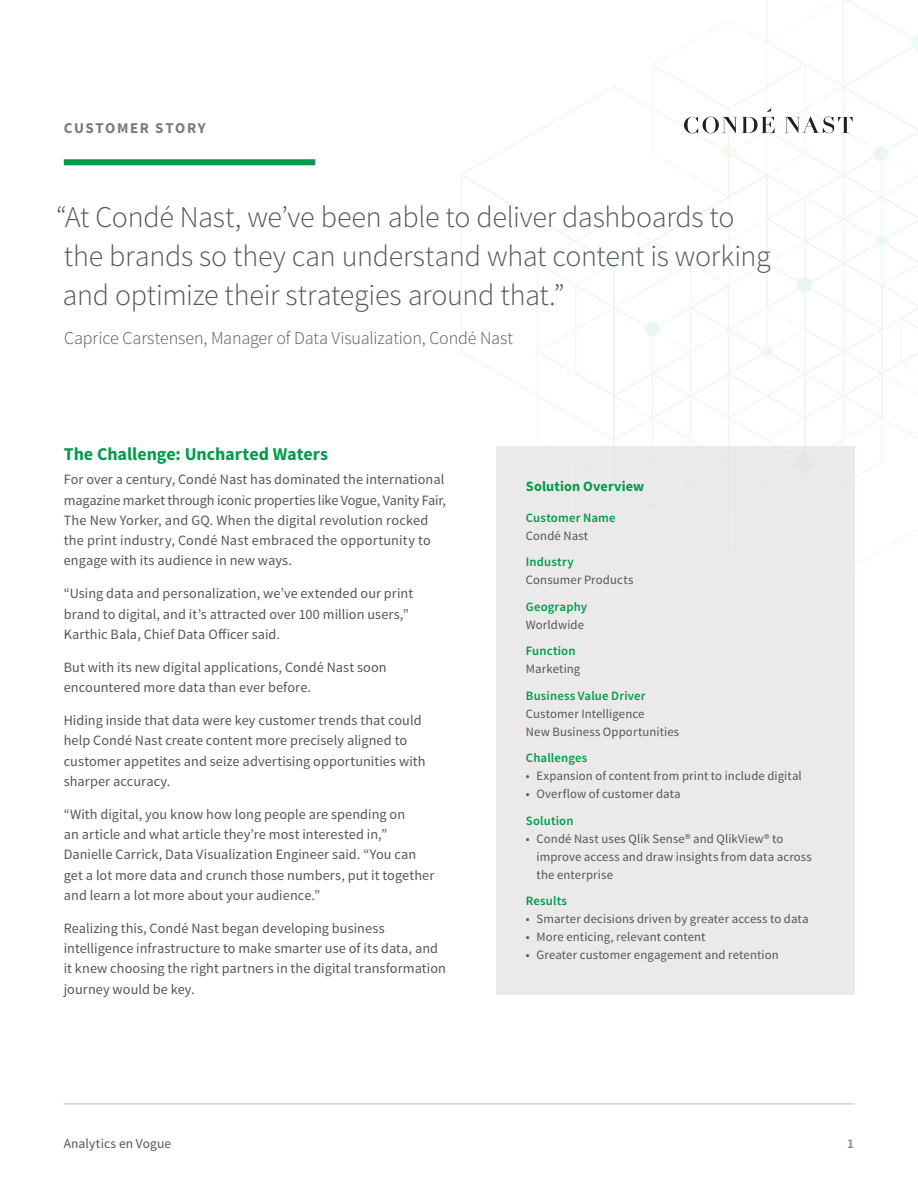
<style>
.page{position:relative;width:918px;height:1188px;background:#fff}
.page>*{position:absolute;margin:0;border:0;box-sizing:border-box;transform-origin:0 0}
.t1{font:300 30px/39px "Source Sans Pro";letter-spacing:-.01em;color:#53565a}
.Quote_attribute{font:300 18px "Source Sans Pro";letter-spacing:-.01em;color:#53565a}
.Text_Sub_Heading{font:700 18px "Source Sans Pro";letter-spacing:-.005em;color:#009a4c}
.Content_Type{font:700 15px "Source Sans Pro";letter-spacing:.11em;color:#7a797d}
.Body_copy{font:14.25px/20.2px "Source Sans Pro";letter-spacing:.005em;color:#53565a}
.Sidebar_-_Heading{font:700 14.25px "Source Sans Pro";letter-spacing:.01em;color:#009a4c}
.Footnote{font:13.5px "Source Sans Pro";letter-spacing:.01em;color:#53565a}
.t2{font:600 13.5px "Source Sans Pro";color:#89878b}
.Sidebar_-_Body_copy{font:12.75px/18px "Source Sans Pro";letter-spacing:.01em;color:#53565a}
.Sidebar_-_Subheading{font:600 12.75px "Source Sans Pro";letter-spacing:.01em;color:#009a4c}
</style>
<div class="page">
<svg style="left:461px;top:0;width:457px;height:587px"></svg>
<div style="left:874px;top:146px;width:15px;height:15px;background:#ebf6f0;border-radius:50%"></div>
<div style="left:645px;top:322px;width:15px;height:15px;background:#ebf6f0;border-radius:50%"></div>
<div style="left:796px;top:277px;width:17px;height:16px;background:#ebf6f0;border-radius:50%"></div>
<div style="left:496px;top:446px;width:358px;height:549px;background:#e7e4e5"></div>
<hr style="left:64px;top:1103px;width:790px;height:1px;background:#d8d6d8">
<img style="left:685px;top:109px;width:168px;height:25px">
<div style="left:64px;top:159px;width:251px;height:6px;background:#009a4c"></div>
<p class="Content_Type" style="left:64px;top:118px;width:143px">CUSTOMER STORY</p>
<p class="t1" style="left:56px;top:197px;width:716px">“At Condé Nast, we’ve been able to deliver dashboards to the brands so they can understand what content is working and optimize their strategies around that.”</p>
<p class="Quote_attribute" style="left:64px;top:327px;width:450px">Caprice Carstensen, Manager of Data Visualization, Condé Nast</p>
<p class="Text_Sub_Heading" style="left:64px;top:442px;width:266px">The Challenge: Uncharted Waters</p>
<p class="Body_copy" style="left:64px;top:470px;width:384px">For over a century, Condé Nast has dominated the international magazine market through iconic properties like Vogue, Vanity Fair, The New Yorker, and GQ. When the digital revolution rocked the print industry, Condé Nast embraced the opportunity to engage with its audience in new ways.</p>
<p class="Body_copy" style="left:64px;top:584px;width:351px">“Using data and personalization, we’ve extended our print brand to digital, and it’s attracted over 100 million users,”<br>Karthic Bala, Chief Data Officer said.</p>
<p class="Body_copy" style="left:64px;top:657px;width:325px">But with its new digital applications, Condé Nast soon encountered more data than ever before.</p>
<p class="Body_copy" style="left:64px;top:711px;width:363px">Hiding inside that data were key customer trends that could help Condé Nast create content more precisely aligned to customer appetites and seize advertising opportunities with sharper accuracy.</p>
<p class="Body_copy" style="left:64px;top:804px;width:372px">“With digital, you know how long people are spending on<br>an article and what article they’re most interested in,” Danielle Carrick, Data Visualization Engineer said. “You can get a lot more data and crunch those numbers, put it together and learn a lot more about your audience.”</p>
<p class="Body_copy" style="left:64px;top:918px;width:384px">Realizing this, Condé Nast began developing business intelligence infrastructure to make smarter use of its data, and it knew choosing the right partners in the digital transformation journey would be key.</p>
<p class="Sidebar_-_Heading" style="left:526px;top:477px;width:120px">Solution Overview</p>
<p class="Sidebar_-_Subheading" style="left:526px;top:510px;width:91px">Customer Name</p>
<p class="Sidebar_-_Body_copy" style="left:526px;top:527px;width:64px">Condé Nast</p>
<p class="Sidebar_-_Subheading" style="left:526px;top:554px;width:49px">Industry</p>
<p class="Sidebar_-_Body_copy" style="left:526px;top:571px;width:109px">Consumer Products</p>
<p class="Sidebar_-_Subheading" style="left:526px;top:599px;width:63px">Geography</p>
<p class="Sidebar_-_Body_copy" style="left:526px;top:616px;width:60px">Worldwide</p>
<p class="Sidebar_-_Subheading" style="left:526px;top:643px;width:51px">Function</p>
<p class="Sidebar_-_Body_copy" style="left:526px;top:660px;width:56px">Marketing</p>
<p class="Sidebar_-_Subheading" style="left:526px;top:688px;width:121px">Business Value Driver</p>
<p class="Sidebar_-_Body_copy" style="left:526px;top:705px;width:155px">Customer Intelligence<br>New Business Opportunities</p>
<p class="Sidebar_-_Subheading" style="left:526px;top:750px;width:63px">Challenges</p>
<p class="Sidebar_-_Body_copy" style="left:526px;top:767px;width:277px">• Expansion of content from print to include digital</p>
<p class="Sidebar_-_Body_copy" style="left:526px;top:785px;width:156px">• Overflow of customer data</p>
<p class="Sidebar_-_Subheading" style="left:526px;top:813px;width:49px">Solution</p>
<p class="Sidebar_-_Body_copy" style="left:537px;top:830px;width:277px;text-indent:-11px">• Condé Nast uses Qlik Sense® and QlikView® to improve access and draw insights from data across the enterprise</p>
<p class="Sidebar_-_Subheading" style="left:526px;top:893px;width:43px">Results</p>
<p class="Sidebar_-_Body_copy" style="left:526px;top:910px;width:284px">• Smarter decisions driven by greater access to data</p>
<p class="Sidebar_-_Body_copy" style="left:526px;top:928px;width:181px">• More enticing, relevant content</p>
<p class="Sidebar_-_Body_copy" style="left:526px;top:946px;width:254px">• Greater customer engagement and retention</p>
<p class="Footnote" style="left:64px;top:1136px;width:109px">Analytics en Vogue</p>
<p class="t2" style="left:847px;top:1135px;width:8px">1</p>
</div>
